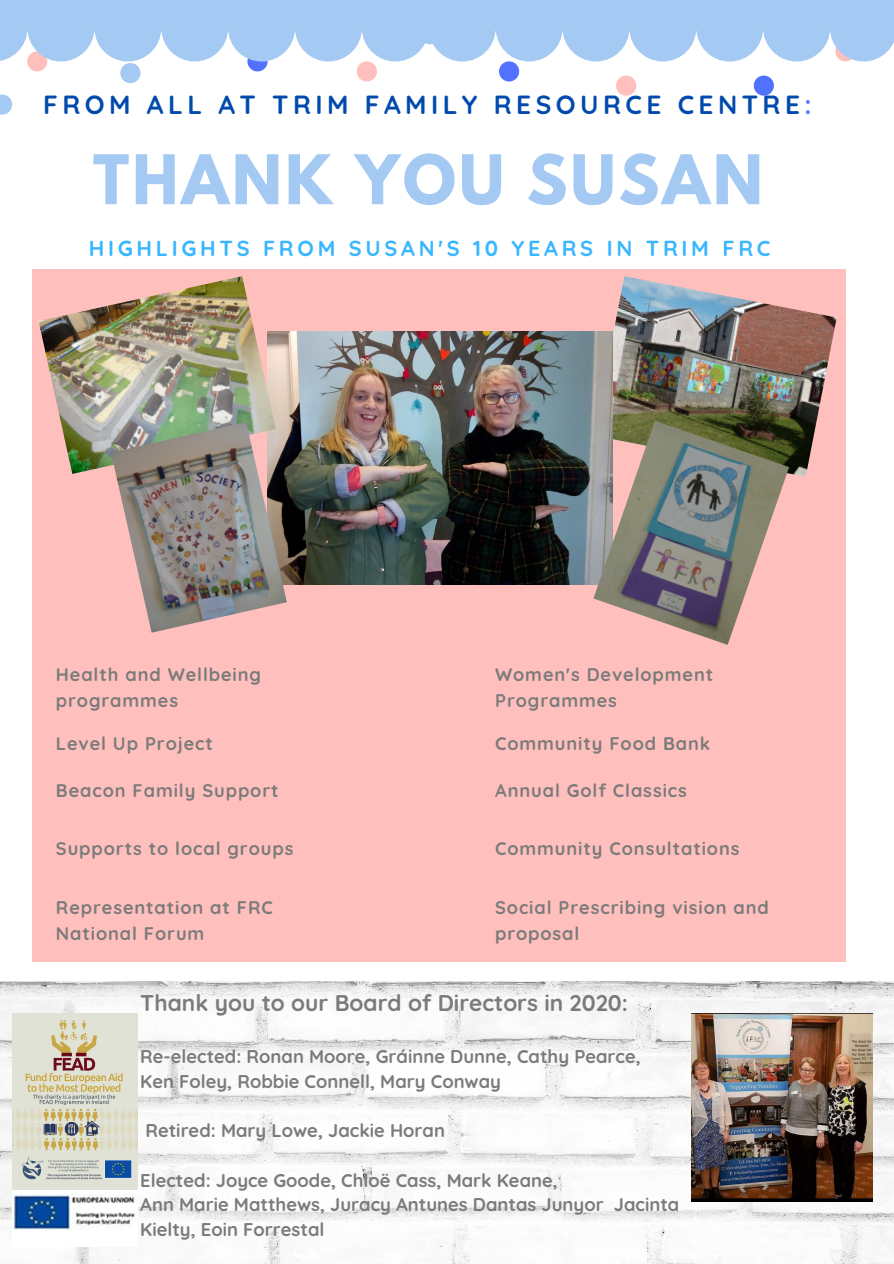
<style>
.page{position:relative;width:894px;height:1264px;background:#fff}
.page>*{position:absolute;margin:0;border:0;box-sizing:border-box;transform-origin:0 0}
.t1{font:700 60.6px "League Spartan";letter-spacing:.05em;color:#a4c9f2}
.t2{font:700 26.25px "Quicksand";letter-spacing:.17em;color:#004aad}
.t3{font:700 22.65px "Quicksand";color:#7b7b7b}
.t4{font:700 21.6px "Quicksand";letter-spacing:.17em;color:#38b6ff}
.t5{font:700 18.45px/24.8px "Quicksand";color:#7b7b7b}
.t6{font:700 18.15px/26px "Quicksand";letter-spacing:.05em;color:#7b7b7b}
.s1{color:#5271ff}
</style>
<div class="page">
<svg style="left:499px;top:61px;width:20px;height:20px"></svg>
<svg style="left:753px;top:76px;width:20px;height:20px"></svg>
<svg style="left:247px;top:61px;width:20px;height:10px"></svg>
<svg style="left:120px;top:63px;width:20px;height:20px"></svg>
<svg style="left:0;top:95px;width:12px;height:20px"></svg>
<svg style="left:357px;top:61px;width:20px;height:20px"></svg>
<svg style="left:27px;top:61px;width:20px;height:10px"></svg>
<svg style="left:616px;top:76px;width:20px;height:20px"></svg>
<div style="left:32px;top:269px;width:813px;height:693px;background:#ffc0bd"></div>
<svg style="left:0;top:0;width:893px;height:61px;background:#adcef3"></svg>
<img style="left:612px;top:276px;width:224px;height:201px">
<img style="left:276px;top:331px;width:336px;height:253px">
<img style="left:39px;top:276px;width:237px;height:198px">
<img style="left:111px;top:422px;width:176px;height:210px">
<img style="left:593px;top:421px;width:195px;height:224px">
<img style="left:0;top:981px;width:893px;height:282px">
<img style="left:13px;top:1189px;width:125px;height:56px">
<img style="left:13px;top:1013px;width:125px;height:176px">
<img style="left:690px;top:1013px;width:182px;height:188px">
<p class="t2" style="left:43px;top:88px;width:769px">FROM ALL AT TRIM FAMILY RESOURCE CENTRE<span class="s1">:</span></p>
<p class="t1" style="left:93px;top:150px;width:671px">THANK YOU SUSAN</p>
<p class="t4" style="left:89px;top:234px;width:683px">HIGHLIGHTS FROM SUSAN'S 10 YEARS IN TRIM FRC</p>
<p class="t6" style="left:56px;top:661px;width:207px">Health and Wellbeing programmes</p>
<p class="t6" style="left:56px;top:730px;width:158px">Level Up Project</p>
<p class="t6" style="left:56px;top:777px;width:224px">Beacon Family Support</p>
<p class="t6" style="left:56px;top:835px;width:239px">Supports to local groups</p>
<p class="t6" style="left:56px;top:894px;width:218px">Representation at FRC<br>National Forum</p>
<p class="t6" style="left:495px;top:661px;width:219px">Women's Development<br>Programmes</p>
<p class="t6" style="left:495px;top:730px;width:216px">Community Food Bank</p>
<p class="t6" style="left:495px;top:777px;width:193px">Annual Golf Classics</p>
<p class="t6" style="left:495px;top:835px;width:246px">Community Consultations</p>
<p class="t6" style="left:495px;top:894px;width:275px">Social Prescribing vision and proposal</p>
<p class="t3" style="left:140px;top:988px;width:489px">Thank you to our Board of Directors in 2020:</p>
<p class="t5" style="left:140px;top:1043px;width:502px">Re-elected: Ronan Moore, Gráinne Dunne, Cathy Pearce,</p>
<p class="t5" style="left:140px;top:1068px;width:362px">Ken Foley, Robbie Connell, Mary Conway</p>
<p class="t5" style="left:145px;top:1117px;width:301px">Retired: Mary Lowe, Jackie Horan</p>
<p class="t5" style="left:140px;top:1167px;width:419px">Elected: Joyce Goode, Chloë Cass, Mark Keane,</p>
<p class="t5" style="left:140px;top:1192px;width:540px">Ann Marie Matthews, Juracy Antunes Dantas Junyor Jacinta<br>Kielty, Eoin Forrestal</p>
</div>
